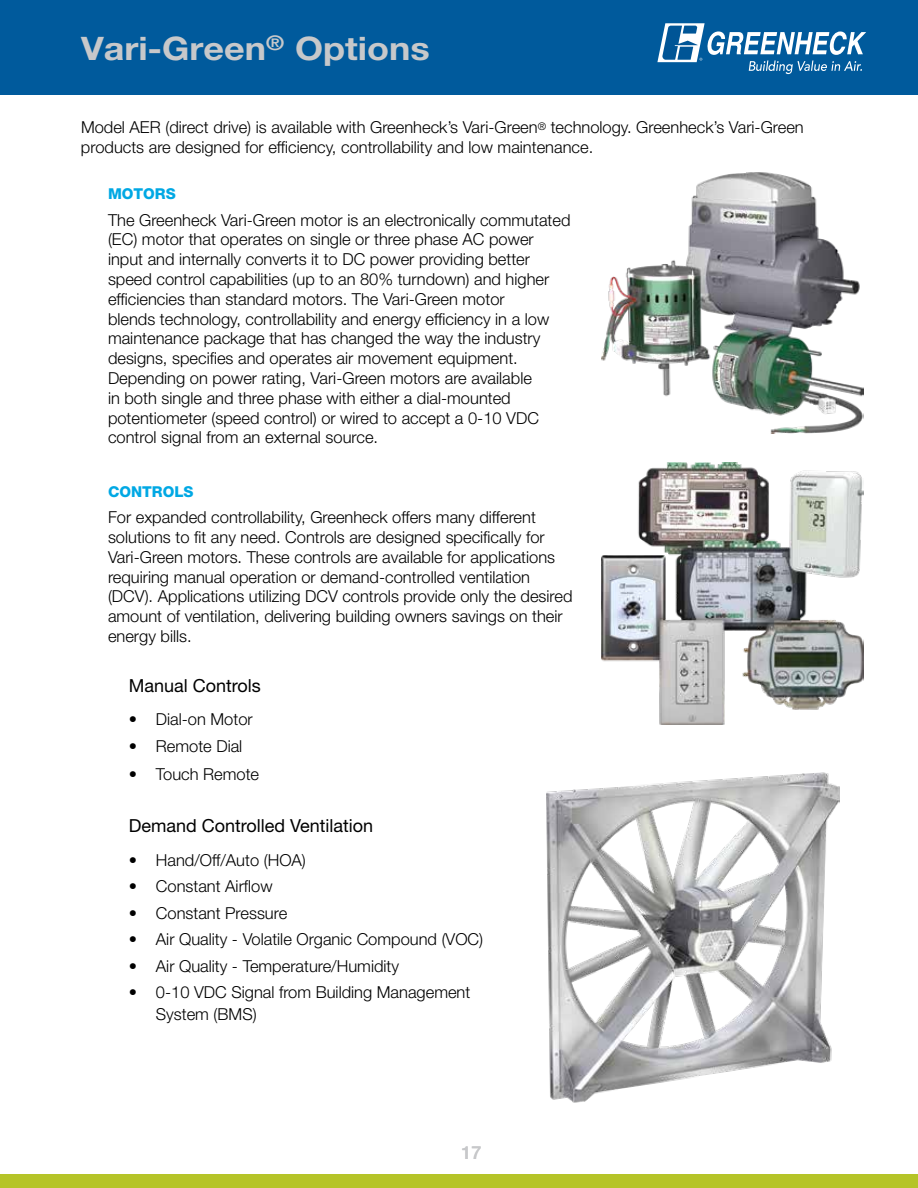
<style>
.page{position:relative;width:918px;height:1188px;background:#fff}
.page>*{position:absolute;margin:0;border:0;box-sizing:border-box;transform-origin:0 0}
.t1{font:700 32.4px "Helvetica Neue LT Std";color:#c7c8ca;scale:1.11 1}
.t2{font:18px "Helvetica Neue LT Std";color:#000}
.t3{font:500 18px "Helvetica Neue LT Std";color:#c7c8ca}
.t4{font:300 16.5px/19.8px "Helvetica Neue LT Std";color:#000}
.t5{font:800 15px "Helvetica Neue LT Std";color:#00a8e4}
</style>
<div class="page">
<div style="left:0;top:0;width:918px;height:94px;background:#005a9c"></div>
<svg style="left:657px;top:23px;width:209px;height:51px"></svg>
<div style="left:0;top:1174px;width:918px;height:14px;background:#b5c428"></div>
<img style="left:602px;top:462px;width:262px;height:263px">
<img style="left:602px;top:172px;width:262px;height:261px">
<img style="left:546px;top:773px;width:294px;height:329px">
<h1 class="t1" style="left:81px;top:29px;width:316px">Vari-Green<sup>®</sup> Options</h1>
<p class="t4" style="left:81px;top:117px;width:724px">Model AER (direct drive) is available with Greenheck’s Vari-Green<sup>®</sup> technology. Greenheck’s Vari-Green products are designed for efficiency, controllability and low maintenance.</p>
<p class="t5" style="left:108px;top:185px;width:69px">MOTORS</p>
<p class="t4" style="left:108px;top:209px;width:464px">The Greenheck Vari-Green motor is an electronically commutated (EC) motor that operates on single or three phase AC power input and internally converts it to DC power providing better speed control capabilities (up to an 80% turndown) and higher efficiencies than standard motors. The Vari-Green motor<br>blends technology, controllability and energy efficiency in a low maintenance package that has changed the way the industry designs, specifies and operates air movement equipment.<br>Depending on power rating, Vari-Green motors are available<br>in both single and three phase with either a dial-mounted potentiometer (speed control) or wired to accept a 0-10 VDC control signal from an external source.</p>
<p class="t5" style="left:108px;top:482px;width:87px">CONTROLS</p>
<p class="t4" style="left:108px;top:507px;width:466px">For expanded controllability, Greenheck offers many different solutions to fit any need. Controls are designed specifically for Vari-Green motors. These controls are available for applications requiring manual operation or demand-controlled ventilation (DCV). Applications utilizing DCV controls provide only the desired amount of ventilation, delivering building owners savings on their energy bills.</p>
<p class="t2" style="left:129px;top:675px;width:134px">Manual Controls</p>
<p class="t4" style="left:129px;top:709px;width:125px">• Dial-on Motor</p>
<p class="t4" style="left:129px;top:735px;width:115px">• Remote Dial</p>
<p class="t4" style="left:129px;top:764px;width:132px">• Touch Remote</p>
<p class="t2" style="left:129px;top:815px;width:246px">Demand Controlled Ventilation</p>
<p class="t4" style="left:129px;top:849px;width:179px">• Hand/Off/Auto (HOA)</p>
<p class="t4" style="left:129px;top:876px;width:145px">• Constant Airflow</p>
<p class="t4" style="left:129px;top:903px;width:160px">• Constant Pressure</p>
<p class="t4" style="left:129px;top:929px;width:356px">• Air Quality - Volatile Organic Compound (VOC)</p>
<p class="t4" style="left:129px;top:956px;width:272px">• Air Quality - Temperature/Humidity</p>
<p class="t4" style="left:156px;top:981px;width:316px;line-height:21.6px;text-indent:-27px">• 0-10 VDC Signal from Building Management<br>System (BMS)</p>
<p class="t3" style="left:462px;top:1142px;width:22px">17</p>
</div>
